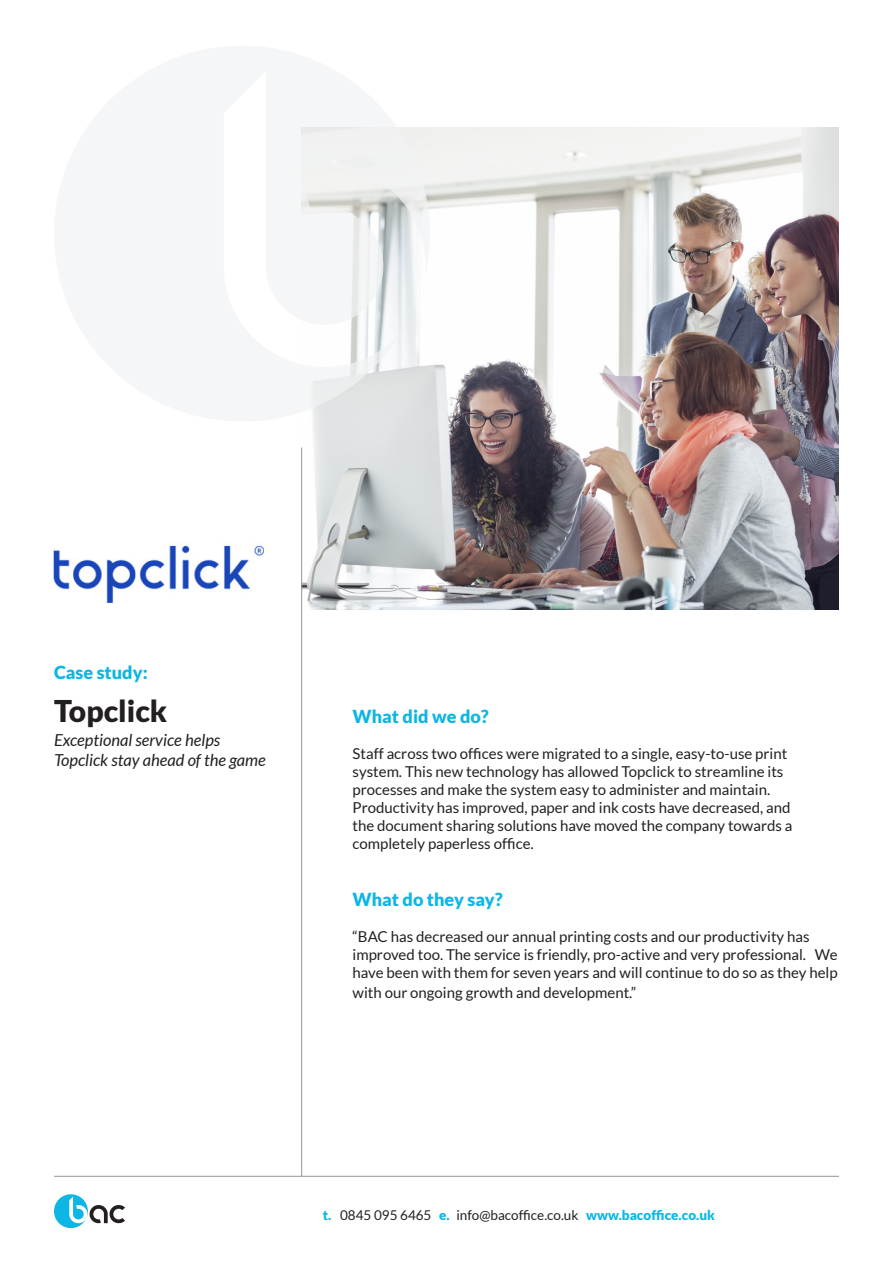
<style>
.page{position:relative;width:893px;height:1263px;background:#fff}
.page>*{position:absolute;margin:0;border:0;box-sizing:border-box;transform-origin:0 0}
.t1{font:900 30px "Lato";color:#231f20}
.t2{font:900 18px "Lato";color:#0db6e5}
.t3{font:italic 16.5px "Lato";color:#231f20}
.t4{font:15px/18px "Lato";color:#231f20}
.t5{font:13.5px "Lato";color:#231f20}
.s1{font-weight:900;color:#0db6e5}
</style>
<div class="page">
<img style="left:301px;top:128px;width:538px;height:481px">
<hr style="left:301px;top:448px;width:1px;height:728px;background:#939598">
<hr style="left:54px;top:1176px;width:785px;height:1px;background:#939598">
<div style="left:54px;top:1194px;width:34px;height:34px;background:#0db6e5;border-radius:50%"></div>
<svg style="left:69px;top:1196px;width:56px;height:27px"></svg>
<svg style="left:301px;top:127px;width:129px;height:295px;fill:#f1f2f1"></svg>
<img style="left:53px;top:545px;width:211px;height:58px">
<p class="t2" style="left:54px;top:662px;width:95px">Case study:</p>
<p class="t1" style="left:54px;top:694px;width:115px">Topclick</p>
<p class="t3" style="left:54px;top:731px;width:168px">Exceptional service helps</p>
<p class="t3" style="left:54px;top:751px;width:213px">Topclick stay ahead of the game</p>
<p class="t2" style="left:352px;top:706px;width:138px">What did we do?</p>
<p class="t4" style="left:352px;top:744px;width:441px">Staff across two offices were migrated to a single, easy-to-use print system. This new technology has allowed Topclick to streamline its processes and make the system easy to administer and maintain.<br>Productivity has improved, paper and ink costs have decreased, and the document sharing solutions have moved the company towards a completely paperless office.</p>
<p class="t2" style="left:352px;top:889px;width:152px">What do they say?</p>
<p class="t4" style="left:352px;top:928px;width:487px">“BAC has decreased our annual printing costs and our productivity has improved too. The service is friendly, pro-active and very professional. We have been with them for seven years and will continue to do so as they help</p>
<p class="t4" style="left:352px;top:984px;width:285px">with our ongoing growth and development.”</p>
<p class="t5" style="left:323px;top:1207px;width:394px"><span class="s1">t.</span> 0845 095 6465 <span class="s1">e.</span> info@bacoffice.co.uk <span class="s1">www.bacoffice.co.uk</span></p>
</div>
